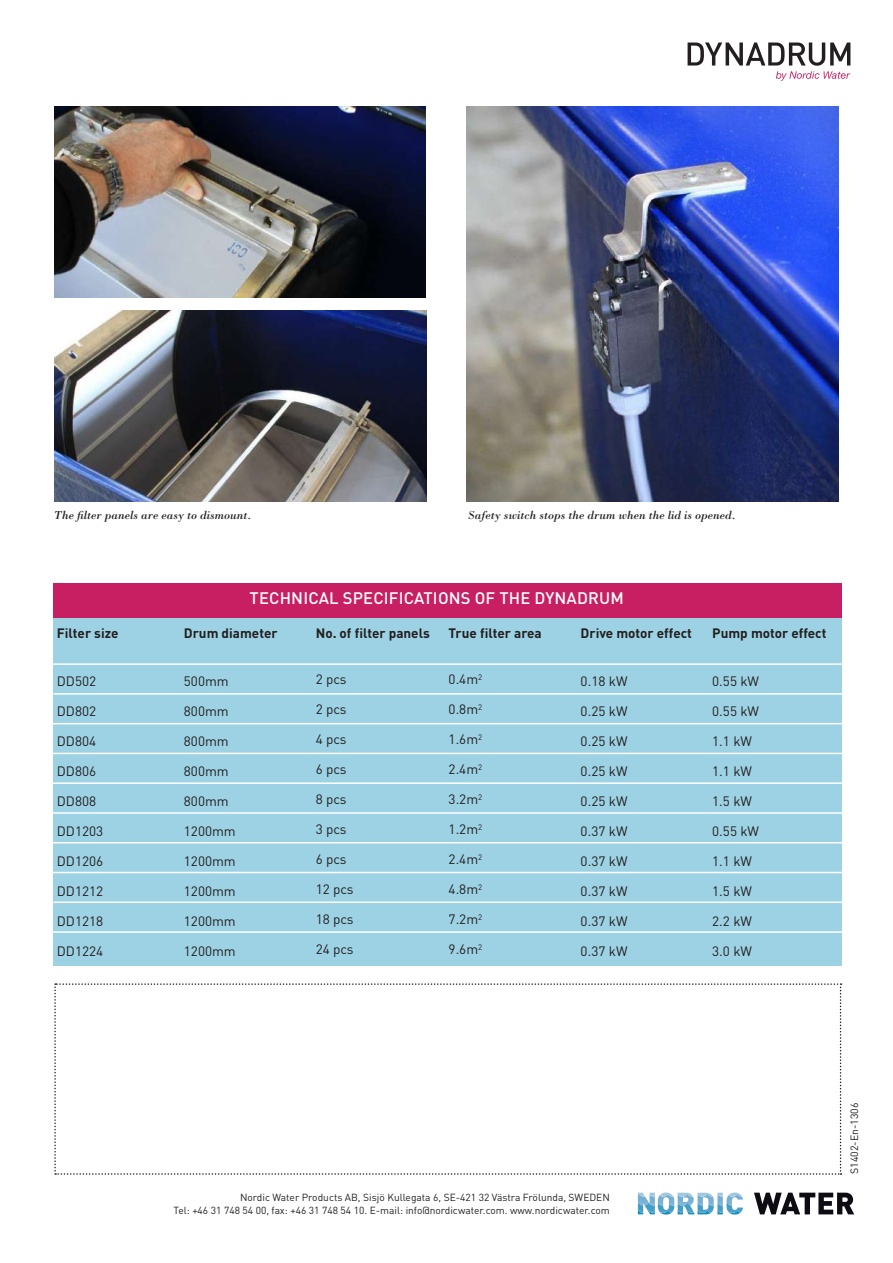
<style>
.page{position:relative;width:893px;height:1263px;background:#fff}
.page>*{position:absolute;margin:0;border:0;box-sizing:border-box;transform-origin:0 0}
.t1{font:500 16.5px "DIN Pro";letter-spacing:.01em;color:#fff}
.t2{font:13.5px "DIN Pro";color:#231f20}
.t3{font:700 13.5px "DIN Pro";color:#231f20}
.t4{font:italic 12px "Bodoni Std";color:#231f20}
.t5{font:10.5px "DIN Pro";color:#231f20}
.t6{font:10.2px/12.6px "DIN Pro";color:#231f20;text-align:right}
</style>
<div class="page">
<svg style="left:688px;top:43px;width:162px;height:38px"></svg>
<svg style="left:54px;top:983px;width:787px;height:192px"></svg>
<svg style="left:754px;top:1193px;width:100px;height:21px"></svg>
<img style="left:638px;top:1196px;width:17px;height:6px">
<img style="left:658px;top:1196px;width:16px;height:6px">
<img style="left:678px;top:1196px;width:16px;height:7px">
<img style="left:698px;top:1196px;width:16px;height:7px">
<svg style="left:638px;top:1193px;width:17px;height:3px"></svg>
<img style="left:659px;top:1192px;width:14px;height:4px">
<img style="left:678px;top:1193px;width:15px;height:3px">
<img style="left:698px;top:1193px;width:15px;height:3px">
<img style="left:671px;top:1202px;width:3px;height:11px">
<svg style="left:638px;top:1202px;width:33px;height:12px"></svg>
<img style="left:678px;top:1203px;width:15px;height:7px">
<img style="left:698px;top:1203px;width:16px;height:10px">
<svg style="left:678px;top:1210px;width:33px;height:4px"></svg>
<img style="left:740px;top:1207px;width:3px;height:6px">
<svg style="left:717px;top:1193px;width:23px;height:21px"></svg>
<img style="left:466px;top:106px;width:372px;height:396px">
<img style="left:54px;top:311px;width:372px;height:191px">
<img style="left:54px;top:106px;width:372px;height:192px">
<div style="left:53px;top:584px;width:789px;height:34px;background:#c71f61"></div>
<div style="left:53px;top:618px;width:789px;height:347px;background:#9dd2e4"></div>
<hr style="left:49px;top:723px;width:801px;height:1px;background:#fff">
<hr style="left:49px;top:753px;width:801px;height:1px;background:#fff">
<hr style="left:49px;top:812px;width:801px;height:2px;background:#fff">
<hr style="left:49px;top:931px;width:801px;height:2px;background:#fff">
<hr style="left:53px;top:901px;width:802px;height:2px;background:#fff">
<hr style="left:49px;top:872px;width:801px;height:1px;background:#fff">
<hr style="left:47px;top:842px;width:801px;height:1px;background:#fff">
<hr style="left:51px;top:782px;width:801px;height:2px;background:#fff">
<hr style="left:53px;top:693px;width:800px;height:2px;background:#fff">
<hr style="left:47px;top:663px;width:800px;height:2px;background:#fff">
<p class="t4" style="left:54px;top:508px;width:199px">The filter panels are easy to dismount.</p>
<p class="t4" style="left:468px;top:508px;width:269px">Safety switch stops the drum when the lid is opened.</p>
<p class="t3" style="left:57px;top:622px;width:63px">Filter size</p>
<p class="t2" style="left:57px;top:670px;width:41px">DD502</p>
<p class="t2" style="left:57px;top:700px;width:41px">DD802</p>
<p class="t2" style="left:57px;top:730px;width:41px">DD804</p>
<p class="t2" style="left:57px;top:760px;width:41px">DD806</p>
<p class="t2" style="left:57px;top:790px;width:41px">DD808</p>
<p class="t2" style="left:57px;top:820px;width:48px">DD1203</p>
<p class="t2" style="left:57px;top:850px;width:48px">DD1206</p>
<p class="t2" style="left:57px;top:880px;width:48px">DD1212</p>
<p class="t2" style="left:57px;top:910px;width:48px">DD1218</p>
<p class="t2" style="left:57px;top:940px;width:48px">DD1224</p>
<p class="t1" style="left:250px;top:585px;width:376px">TECHNICAL SPECIFICATIONS OF THE DYNADRUM</p>
<p class="t3" style="left:184px;top:622px;width:95px">Drum diameter</p>
<p class="t2" style="left:184px;top:670px;width:46px">500mm</p>
<p class="t2" style="left:184px;top:700px;width:46px">800mm</p>
<p class="t2" style="left:184px;top:730px;width:46px">800mm</p>
<p class="t2" style="left:184px;top:760px;width:46px">800mm</p>
<p class="t2" style="left:184px;top:790px;width:46px">800mm</p>
<p class="t2" style="left:184px;top:820px;width:53px">1200mm</p>
<p class="t2" style="left:184px;top:850px;width:53px">1200mm</p>
<p class="t2" style="left:184px;top:880px;width:53px">1200mm</p>
<p class="t2" style="left:184px;top:910px;width:53px">1200mm</p>
<p class="t2" style="left:184px;top:940px;width:53px">1200mm</p>
<p class="t3" style="left:316px;top:622px;width:116px">No. of filter panels</p>
<p class="t2" style="left:316px;top:669px;width:32px">2 pcs</p>
<p class="t2" style="left:316px;top:699px;width:32px">2 pcs</p>
<p class="t2" style="left:316px;top:729px;width:32px">4 pcs</p>
<p class="t2" style="left:316px;top:759px;width:32px">6 pcs</p>
<p class="t2" style="left:316px;top:789px;width:32px">8 pcs</p>
<p class="t2" style="left:316px;top:819px;width:32px">3 pcs</p>
<p class="t2" style="left:316px;top:849px;width:32px">6 pcs</p>
<p class="t2" style="left:316px;top:879px;width:39px">12 pcs</p>
<p class="t2" style="left:316px;top:909px;width:39px">18 pcs</p>
<p class="t2" style="left:316px;top:939px;width:39px">24 pcs</p>
<p class="t3" style="left:449px;top:622px;width:95px">True filter area</p>
<p class="t2" style="left:449px;top:669px;width:35px">0.4m<sup>2</sup></p>
<p class="t2" style="left:449px;top:699px;width:35px">0.8m<sup>2</sup></p>
<p class="t2" style="left:449px;top:729px;width:35px">1.6m<sup>2</sup></p>
<p class="t2" style="left:449px;top:759px;width:35px">2.4m<sup>2</sup></p>
<p class="t2" style="left:449px;top:789px;width:35px">3.2m<sup>2</sup></p>
<p class="t2" style="left:449px;top:819px;width:35px">1.2m<sup>2</sup></p>
<p class="t2" style="left:449px;top:849px;width:35px">2.4m<sup>2</sup></p>
<p class="t2" style="left:449px;top:879px;width:35px">4.8m<sup>2</sup></p>
<p class="t2" style="left:449px;top:909px;width:35px">7.2m<sup>2</sup></p>
<p class="t2" style="left:449px;top:939px;width:35px">9.6m<sup>2</sup></p>
<p class="t3" style="left:581px;top:622px;width:113px">Drive motor effect</p>
<p class="t2" style="left:581px;top:670px;width:48px">0.18 kW</p>
<p class="t2" style="left:581px;top:700px;width:48px">0.25 kW</p>
<p class="t2" style="left:581px;top:730px;width:48px">0.25 kW</p>
<p class="t2" style="left:581px;top:760px;width:48px">0.25 kW</p>
<p class="t2" style="left:581px;top:790px;width:48px">0.25 kW</p>
<p class="t2" style="left:581px;top:820px;width:48px">0.37 kW</p>
<p class="t2" style="left:581px;top:850px;width:48px">0.37 kW</p>
<p class="t2" style="left:581px;top:880px;width:48px">0.37 kW</p>
<p class="t2" style="left:581px;top:910px;width:48px">0.37 kW</p>
<p class="t2" style="left:581px;top:940px;width:48px">0.37 kW</p>
<p class="t3" style="left:712px;top:622px;width:116px">Pump motor effect</p>
<p class="t2" style="left:712px;top:670px;width:48px">0.55 kW</p>
<p class="t2" style="left:712px;top:700px;width:48px">0.55 kW</p>
<p class="t2" style="left:712px;top:730px;width:41px">1.1 kW</p>
<p class="t2" style="left:712px;top:760px;width:41px">1.1 kW</p>
<p class="t2" style="left:712px;top:790px;width:41px">1.5 kW</p>
<p class="t2" style="left:712px;top:820px;width:48px">0.55 kW</p>
<p class="t2" style="left:712px;top:850px;width:41px">1.1 kW</p>
<p class="t2" style="left:712px;top:880px;width:41px">1.5 kW</p>
<p class="t2" style="left:712px;top:910px;width:41px">2.2 kW</p>
<p class="t2" style="left:712px;top:940px;width:41px">3.0 kW</p>
<p class="t6" style="left:174px;top:1190px;width:438px">Nordic Water Products AB, Sisjö Kullegata 6, SE-421 32 Västra Frölunda, SWEDEN<br>Tel: +46 31 748 54 00, fax: +46 31 748 54 10. E-mail: info@nordicwater.com. www.nordicwater.com</p>
<p class="t5" style="left:846px;top:1174px;width:73px;rotate:-90deg">S1402-En-1306</p>
</div>
